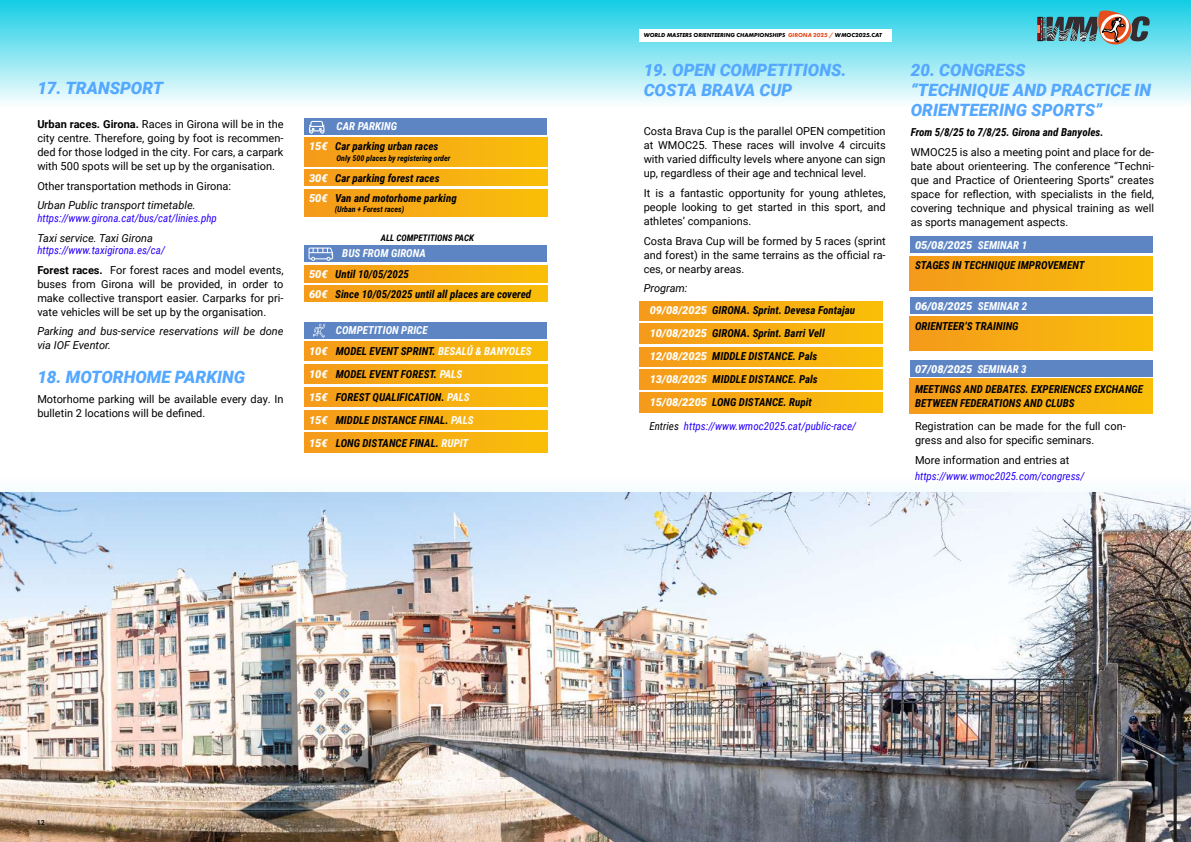
<style>
.page{position:relative;width:1191px;height:842px;background:#fff}
.page>*{position:absolute;margin:0;border:0;box-sizing:border-box;transform-origin:0 0}
.t1{font:italic 900 17px/20.4px "Roboto";color:#54a8ff}
.t2{font:11px/14px "Roboto";color:#000;text-align:justify}
.t3{font:italic 700 11px/23.1px "Roboto Condensed";color:#000}
.t4{font:italic 11px/14px "Roboto";color:#000}
.t5{font:italic 11px "Roboto Condensed";color:#2800ff}
.t6{font:italic 700 11px/20.5px "Roboto Condensed";color:#fff}
.t7{font:italic 900 11px "Roboto";color:#fff}
.t8{font:italic 700 9px "Roboto Condensed";color:#000}
.t9{font:italic 700 8px "Roboto Condensed";color:#000}
.t10{font:500 7px "Roboto";color:#000}
.t11{font:italic 700 6px "Futura PT";color:#000}
.t12{font:500 6px "Roboto";color:#000}
.s1{font-weight:700}
.s2{font-family:"Roboto";font-weight:900;color:#fff}
.s3{font-family:"Roboto";font-weight:900}
.s4{color:#000}
.s5{color:#fff}
.s6{color:#e64f1c}
.s7{font-weight:400}
.s8{font-weight:400;color:#2800ff}
.s9{font-family:"Roboto Condensed";font-weight:700}
</style>
<div class="page">
<div style="left:0;top:0;width:1191px;height:106px;background:linear-gradient(to bottom,#13cde5,#f8fdfe)"></div>
<hr style="left:1037px;top:17px;width:2px;height:24px;background:#e00a17">
<svg style="left:1038px;top:9px;width:112px;height:35px;background:#678c8e"></svg>
<div style="left:909px;top:236px;width:243px;height:17px;background:#5d85c4"></div>
<div style="left:909px;top:256px;width:243px;height:35px;background:linear-gradient(to right,#f59a1c,#f9bf09)"></div>
<div style="left:909px;top:297px;width:243px;height:17px;background:#5d85c4"></div>
<div style="left:909px;top:316px;width:243px;height:35px;background:linear-gradient(to right,#f59a1c,#f9bf09)"></div>
<div style="left:909px;top:360px;width:243px;height:16px;background:#5d85c4"></div>
<div style="left:909px;top:379px;width:243px;height:34px;background:linear-gradient(to right,#f59a1c,#f9bf09)"></div>
<div style="left:638px;top:29px;width:253px;height:13px;background:#fff"></div>
<div style="left:0;top:479px;width:1191px;height:363px;background:#f8fdfe"></div>
<img style="left:0;top:492px;width:1191px;height:350px">
<div style="left:639px;top:301px;width:243px;height:20px;background:linear-gradient(to right,#f59a1c,#f9bf09)"></div>
<div style="left:639px;top:324px;width:243px;height:19px;background:linear-gradient(to right,#f59a1c,#f9bf09)"></div>
<div style="left:639px;top:347px;width:243px;height:20px;background:linear-gradient(to right,#f59a1c,#f9bf09)"></div>
<div style="left:639px;top:370px;width:243px;height:19px;background:linear-gradient(to right,#f59a1c,#f9bf09)"></div>
<div style="left:639px;top:393px;width:243px;height:19px;background:linear-gradient(to right,#f59a1c,#f9bf09)"></div>
<div style="left:304px;top:433px;width:243px;height:19px;background:linear-gradient(to right,#f59a1c,#f9bf09)"></div>
<div style="left:304px;top:118px;width:243px;height:17px;background:#5d85c4"></div>
<div style="left:304px;top:138px;width:243px;height:28px;background:linear-gradient(to right,#f59a1c,#f9bf09)"></div>
<div style="left:304px;top:169px;width:243px;height:17px;background:linear-gradient(to right,#f59a1c,#f9bf09)"></div>
<div style="left:304px;top:189px;width:243px;height:28px;background:linear-gradient(to right,#f59a1c,#f9bf09)"></div>
<div style="left:304px;top:322px;width:243px;height:17px;background:#5d85c4"></div>
<div style="left:304px;top:341px;width:243px;height:20px;background:linear-gradient(to right,#f59a1c,#f9bf09)"></div>
<div style="left:304px;top:364px;width:243px;height:19px;background:linear-gradient(to right,#f59a1c,#f9bf09)"></div>
<div style="left:304px;top:387px;width:243px;height:20px;background:linear-gradient(to right,#f59a1c,#f9bf09)"></div>
<div style="left:304px;top:410px;width:243px;height:20px;background:linear-gradient(to right,#f59a1c,#f9bf09)"></div>
<svg style="left:309px;top:121px;width:15px;height:13px"></svg>
<div style="left:304px;top:245px;width:243px;height:17px;background:#5d85c4"></div>
<div style="left:304px;top:266px;width:243px;height:16px;background:linear-gradient(to right,#f59a1c,#f9bf09)"></div>
<div style="left:304px;top:285px;width:243px;height:17px;background:linear-gradient(to right,#f59a1c,#f9bf09)"></div>
<svg style="left:308px;top:248px;width:25px;height:13px"></svg>
<svg style="left:313px;top:324px;width:12px;height:14px"></svg>
<h1 class="t1" style="left:37px;top:77px;width:127px">17. TRANSPORT</h1>
<p class="t2" style="left:37px;top:117px;width:248px"><span class="s1">Urban races. Girona.</span> Races in Girona will be in the city centre. Therefore, going by foot is recommen&shy;ded for those lodged in the city. For cars, a carpark with 500 spots will be set up by the organisation.</p>
<p class="t2" style="left:37px;top:178px;width:195px">Other transportation methods in Girona:</p>
<p class="t4" style="left:37px;top:198px;width:160px">Urban Public transport timetable.</p>
<p class="t5" style="left:37px;top:211px;width:181px">https://www.girona.cat/bus/cat/linies.php</p>
<p class="t4" style="left:37px;top:231px;width:117px">Taxi service. Taxi Girona</p>
<p class="t5" style="left:37px;top:242px;width:129px">https://www.taxigirona.es/ca/</p>
<p class="t2" style="left:37px;top:262px;width:248px"><span class="s1">Forest races.</span> For forest races and model events, buses from Girona will be provided, in order to make collective transport easier. Carparks for pri&shy;vate vehicles will be set up by the organisation.</p>
<p class="t4" style="left:37px;top:324px;width:248px">Parking and bus-service reservations will be done via IOF Eventor.</p>
<h1 class="t1" style="left:37px;top:367px;width:209px">18. MOTORHOME PARKING</h1>
<p class="t2" style="left:37px;top:392px;width:248px">Motorhome parking will be available every day. In bulletin 2 locations will be defined.</p>
<p class="t6" style="left:337px;top:116px;width:62px">CAR PARKING</p>
<p class="t3" style="left:309px;top:135px;width:131px"><span class="s2">15€</span> Car parking urban races</p>
<p class="t9" style="left:336px;top:153px;width:115px">Only 500 places by registering order</p>
<p class="t3" style="left:309px;top:168px;width:149px;line-height:19.6px"><span class="s2">30€</span> Car parking forest races<br><span class="s2">50€</span> Van and motorhome parking</p>
<p class="t9" style="left:335px;top:203px;width:71px">(Urban + Forest races)</p>
<p class="t8" style="left:381px;top:231px;width:95px">ALL COMPETITIONS PACK</p>
<p class="t6" style="left:342px;top:243px;width:85px">BUS FROM GIRONA</p>
<p class="t3" style="left:309px;top:262px;width:101px"><span class="s2">50€</span> Until 10/05/2025</p>
<p class="t3" style="left:309px;top:282px;width:224px"><span class="s2">60€</span> Since 10/05/2025 until all places are covered</p>
<p class="t6" style="left:309px;top:320px;width:224px;text-indent:27px">COMPETITION PRICE<br><span class="s3">10€</span> <span class="s4">MODEL EVENT SPRINT.</span> BESALÚ &amp; BANYOLES</p>
<p class="t3" style="left:309px;top:362px;width:166px"><span class="s2">10€</span> MODEL EVENT FOREST. <span class="s5">PALS<br></span><span class="s2">15€</span> FOREST QUALIFICATION. <span class="s5">PALS<br></span><span class="s2">15€</span> MIDDLE DISTANCE FINAL. <span class="s5">PALS<br></span><span class="s2">15€</span> LONG DISTANCE FINAL. <span class="s5">RUPIT</span></p>
<p class="t11" style="left:643px;top:32px;width:240px">WORLD MASTERS ORIENTEERING CHAMPIONSHIPS <span class="s6">GIRONA 2025 /</span> WMOC2025.CAT</p>
<h1 class="t1" style="left:643px;top:59px;width:204px">19. OPEN COMPETITIONS.<br>COSTA BRAVA CUP</h1>
<p class="t2" style="left:643px;top:124px;width:243px">Costa Brava Cup is the parallel OPEN competition at WMOC25. These races will involve 4 circuits with varied difficulty levels where anyone can sign up, regardless of their age and technical level.</p>
<p class="t2" style="left:643px;top:186px;width:243px">It is a fantastic opportunity for young athletes, people looking to get started in this sport, and athletes’ companions.</p>
<p class="t2" style="left:643px;top:233px;width:243px">Costa Brava Cup will be formed by 5 races (sprint and forest) in the same terrains as the official ra&shy;ces, or nearby areas.</p>
<p class="t4" style="left:643px;top:281px;width:45px">Program:</p>
<p class="t3" style="left:649px;top:299px;width:208px"><span class="s2">09/08/2025</span> GIRONA. Sprint. Devesa Fontajau <span class="s2">10/08/2025</span> GIRONA. Sprint. Barri Vell <span class="s2">12/08/2025</span> MIDDLE DISTANCE. Pals <span class="s2">13/08/2025</span> MIDDLE DISTANCE. Pals <span class="s2">15/08/2205</span> LONG DISTANCE. Rupit<br><span class="s7">Entries</span> <span class="s8">https://www.wmoc2025.cat/public-race/</span></p>
<h1 class="t1" style="left:910px;top:59px;width:242px">20. CONGRESS<br>“TECHNIQUE AND PRACTICE IN<br>ORIENTEERING SPORTS”</h1>
<p class="t3" style="left:910px;top:120px;width:194px">From 5/8/25 to 7/8/25. Girona and Banyoles.</p>
<p class="t2" style="left:910px;top:144px;width:245px">WMOC25 is also a meeting point and place for de&shy;bate about orienteering. The conference “Techni&shy;que and Practice of Orienteering Sports” creates space for reflection, with specialists in the field, covering technique and physical training as well as sports management aspects.</p>
<p class="t7" style="left:915px;top:237px;width:114px">05/08/2025 <span class="s9">SEMINAR 1</span></p>
<p class="t3" style="left:915px;top:253px;width:171px">STAGES IN TECHNIQUE IMPROVEMENT</p>
<p class="t7" style="left:915px;top:298px;width:114px">06/08/2025 <span class="s9">SEMINAR 2</span></p>
<p class="t3" style="left:915px;top:314px;width:105px">ORIENTEER’S TRAINING</p>
<p class="t7" style="left:915px;top:361px;width:113px">07/08/2025 <span class="s9">SEMINAR 3</span></p>
<p class="t3" style="left:915px;top:382px;width:230px;line-height:14px">MEETINGS AND DEBATES. EXPERIENCES EXCHANGE<br>BETWEEN FEDERATIONS AND CLUBS</p>
<p class="t2" style="left:915px;top:419px;width:212px">Registration can be made for the full con&shy;gress and also for specific seminars.</p>
<p class="t2" style="left:915px;top:452px;width:156px">More information and entries at</p>
<p class="t5" style="left:915px;top:468px;width:171px">https://www.wmoc2025.com/congress/</p>
<p class="t12" style="left:37px;top:817px;width:8px">12</p>
<p class="t10" style="left:37px;top:817px;width:9px">12</p>
</div>
